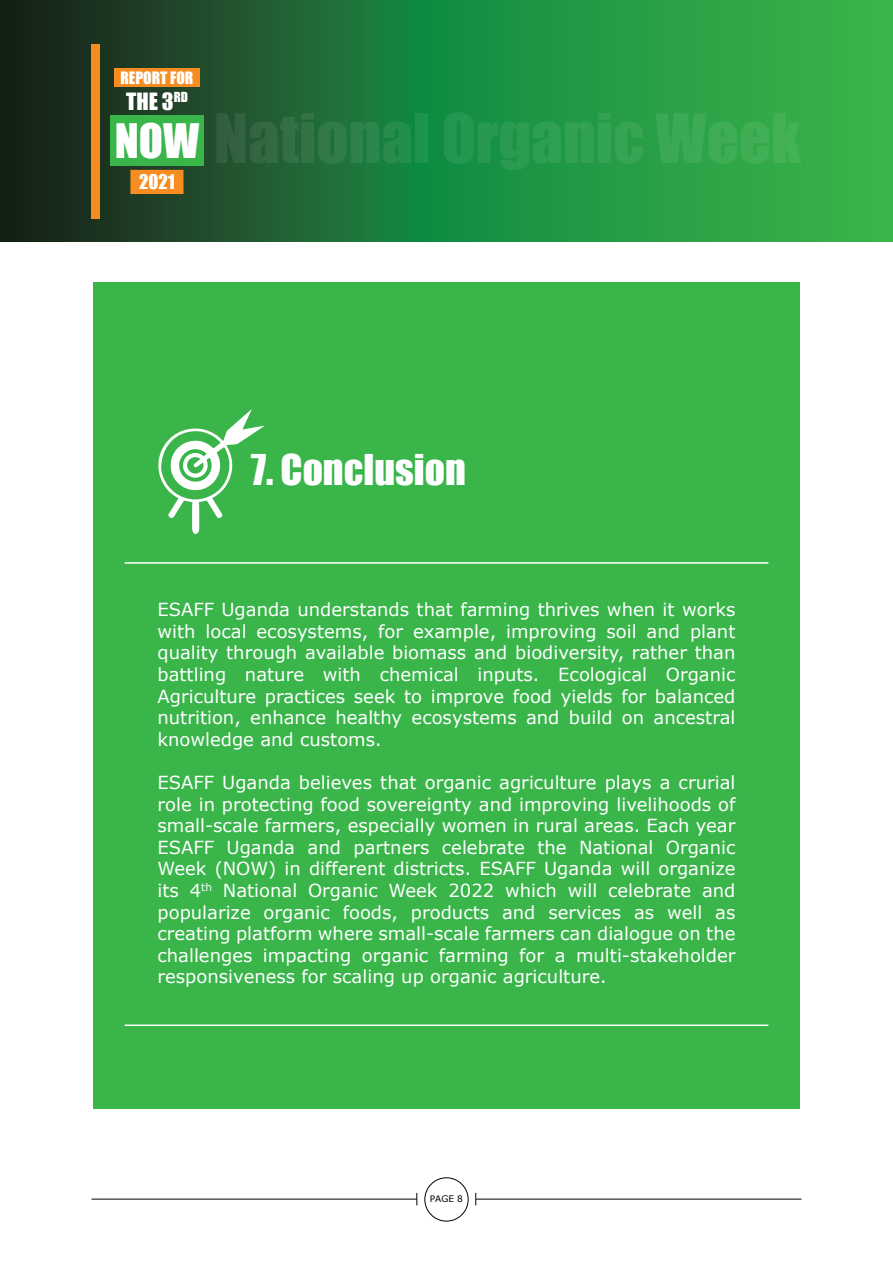
<style>
.page{position:relative;width:893px;height:1263px;background:#fff}
.page>*{position:absolute;margin:0;border:0;box-sizing:border-box;transform-origin:0 0}
.t1{font:43.65px "Impact";color:#fff}
.t2{font:39px "Impact";color:#fff}
.t3{font:21.9px "Impact";color:#fff}
.t4{font:18.6px "Impact";color:#fff}
.t5{font:18px/21.6px "Verdana";color:#fff;text-align:justify}
.t6{font:15.6px "Impact";color:#fff}
.t7{font:9px "Verdana";color:#000}
</style>
<div class="page">
<hr style="left:92px;top:1199px;width:325px;height:1px;background:#000">
<hr style="left:476px;top:1199px;width:325px;height:1px;background:#000">
<div style="left:424px;top:1177px;width:44px;height:44px;border:1px solid #000;border-radius:50%"></div>
<svg style="left:416px;top:1193px;width:1px;height:12px"></svg>
<svg style="left:475px;top:1193px;width:1px;height:12px"></svg>
<div style="left:93px;top:282px;width:706px;height:826px;background:#39b54a"></div>
<hr style="left:125px;top:562px;width:643px;height:2px;background:#fff">
<hr style="left:125px;top:1024px;width:643px;height:2px;background:#fff">
<svg style="left:158px;top:409px;width:107px;height:125px"></svg>
<svg style="left:0;top:0;width:893px;height:241px;background:#227d3a"></svg>
<div style="left:92px;top:44px;width:8px;height:174px;background:#f78c20"></div>
<div style="left:130px;top:170px;width:54px;height:24px;background:#f78c20"></div>
<div style="left:110px;top:115px;width:94px;height:50px;background:#39b54a"></div>
<div style="left:114px;top:68px;width:86px;height:18px;background:#f78c20"></div>
<p class="t6" style="left:120px;top:65px;width:74px">REPORT FOR</p>
<p class="t3" style="left:126px;top:84px;width:63px">THE 3<sup>RD</sup></p>
<h1 class="t1" style="left:115px;top:107px;width:86px">NOW</h1>
<p class="t4" style="left:139px;top:168px;width:37px">2021</p>
<h2 class="t2" style="left:251px;top:439px;width:217px">7. Conclusion</h2>
<p class="t5" style="left:158px;top:599px;width:579px">ESAFF Uganda understands that farming thrives when it works with local ecosystems, for example, improving soil and plant quality through available biomass and biodiversity, rather than battling nature with chemical inputs. Ecological Organic Agriculture practices seek to improve food yields for balanced nutrition, enhance healthy ecosystems and build on ancestral knowledge and customs.</p>
<p class="t5" style="left:158px;top:771px;width:579px">ESAFF Uganda believes that organic agriculture plays a crurial role in protecting food sovereignty and improving livelihoods of small-scale farmers, especially women in rural areas. Each year ESAFF Uganda and partners celebrate the National Organic Week (NOW) in different districts. ESAFF Uganda will organize its 4<sup>th</sup> National Organic Week 2022 which will celebrate and popularize organic foods, products and services as well as creating platform where small-scale farmers can dialogue on the challenges impacting organic farming for a multi-stakeholder responsiveness for scaling up organic agriculture.</p>
<p class="t7" style="left:430px;top:1192px;width:35px">PAGE 8</p>
</div>
